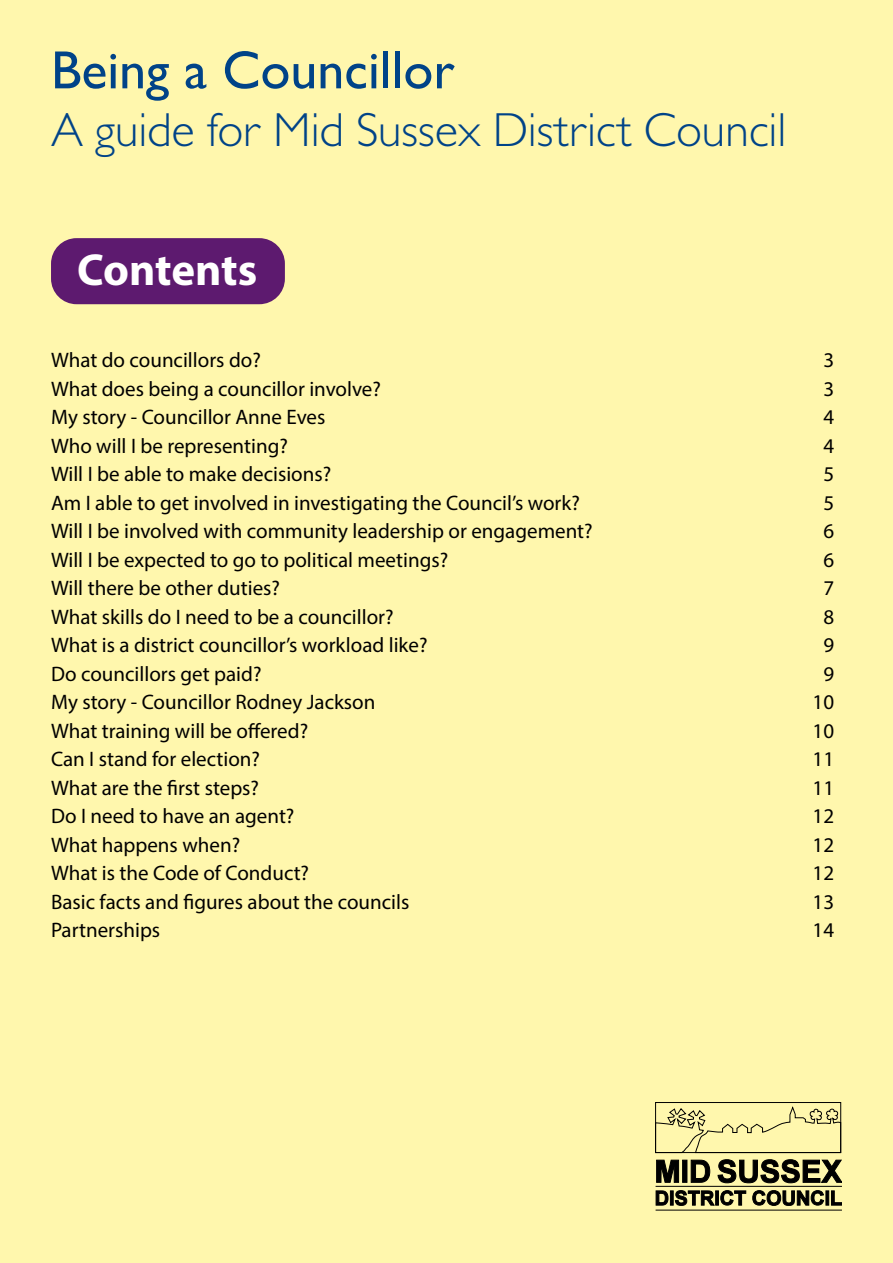
<style>
.page{position:relative;width:893px;height:1263px;background:#fff7ad}
.page>*{position:absolute;margin:0;border:0;box-sizing:border-box;transform-origin:0 0}
.t1{font:54px "Gill Sans";color:#004388}
.t2{font:300 48px "Gill Sans";color:#004388}
.t3{font:700 45px "Myriad Pro";letter-spacing:-.005em;color:#fff}
.t4{font:21px "Myriad Pro";color:#000}
</style>
<div class="page">
<div style="left:51px;top:238px;width:234px;height:66px;background:#5d1a6f;border-radius:26px"></div>
<div style="left:655px;top:1102px;width:186px;height:51px;border:1px solid #000"></div>
<hr style="left:656px;top:1209px;width:186px;height:1px;background:#000">
<svg style="left:655px;top:1105px;width:187px;height:100px"></svg>
<h1 class="t1" style="left:51px;top:39px;width:405px">Being a Councillor</h1>
<h2 class="t2" style="left:51px;top:101px;width:737px">A guide for Mid Sussex District Council</h2>
<h3 class="t3" style="left:77px;top:240px;width:181px">Contents</h3>
<p class="t4" style="left:51px;top:347px;width:211px">What do councillors do?</p>
<p class="t4" style="left:823px;top:347px;width:12px">3</p>
<p class="t4" style="left:51px;top:376px;width:331px">What does being a councillor involve?</p>
<p class="t4" style="left:823px;top:376px;width:12px">3</p>
<p class="t4" style="left:51px;top:404px;width:276px">My story - Councillor Anne Eves</p>
<p class="t4" style="left:823px;top:404px;width:12px">4</p>
<p class="t4" style="left:51px;top:433px;width:238px">Who will I be representing?</p>
<p class="t4" style="left:823px;top:433px;width:12px">4</p>
<p class="t4" style="left:51px;top:461px;width:282px">Will I be able to make decisions?</p>
<p class="t4" style="left:823px;top:461px;width:12px">5</p>
<p class="t4" style="left:51px;top:490px;width:530px">Am I able to get involved in investigating the Council’s work?</p>
<p class="t4" style="left:823px;top:490px;width:12px">5</p>
<p class="t4" style="left:51px;top:518px;width:543px">Will I be involved with community leadership or engagement?</p>
<p class="t4" style="left:823px;top:518px;width:12px">6</p>
<p class="t4" style="left:51px;top:547px;width:399px">Will I be expected to go to political meetings?</p>
<p class="t4" style="left:823px;top:547px;width:12px">6</p>
<p class="t4" style="left:51px;top:575px;width:231px">Will there be other duties?</p>
<p class="t4" style="left:823px;top:575px;width:12px">7</p>
<p class="t4" style="left:51px;top:604px;width:344px">What skills do I need to be a councillor?</p>
<p class="t4" style="left:823px;top:604px;width:12px">8</p>
<p class="t4" style="left:51px;top:632px;width:378px">What is a district councillor’s workload like?</p>
<p class="t4" style="left:823px;top:632px;width:12px">9</p>
<p class="t4" style="left:51px;top:661px;width:212px">Do councillors get paid?</p>
<p class="t4" style="left:823px;top:661px;width:12px">9</p>
<p class="t4" style="left:51px;top:689px;width:326px">My story - Councillor Rodney Jackson</p>
<p class="t4" style="left:812px;top:689px;width:23px">10</p>
<p class="t4" style="left:51px;top:718px;width:259px">What training will be offered?</p>
<p class="t4" style="left:812px;top:718px;width:23px">10</p>
<p class="t4" style="left:51px;top:746px;width:211px">Can I stand for election?</p>
<p class="t4" style="left:812px;top:746px;width:23px">11</p>
<p class="t4" style="left:51px;top:775px;width:210px">What are the first steps?</p>
<p class="t4" style="left:812px;top:775px;width:23px">11</p>
<p class="t4" style="left:51px;top:803px;width:245px">Do I need to have an agent?</p>
<p class="t4" style="left:812px;top:803px;width:23px">12</p>
<p class="t4" style="left:51px;top:832px;width:191px">What happens when?</p>
<p class="t4" style="left:812px;top:832px;width:23px">12</p>
<p class="t4" style="left:51px;top:860px;width:260px">What is the Code of Conduct?</p>
<p class="t4" style="left:812px;top:860px;width:23px">12</p>
<p class="t4" style="left:51px;top:889px;width:360px">Basic facts and figures about the councils</p>
<p class="t4" style="left:812px;top:889px;width:23px">13</p>
<p class="t4" style="left:51px;top:917px;width:111px">Partnerships</p>
<p class="t4" style="left:812px;top:917px;width:23px">14</p>
</div>
